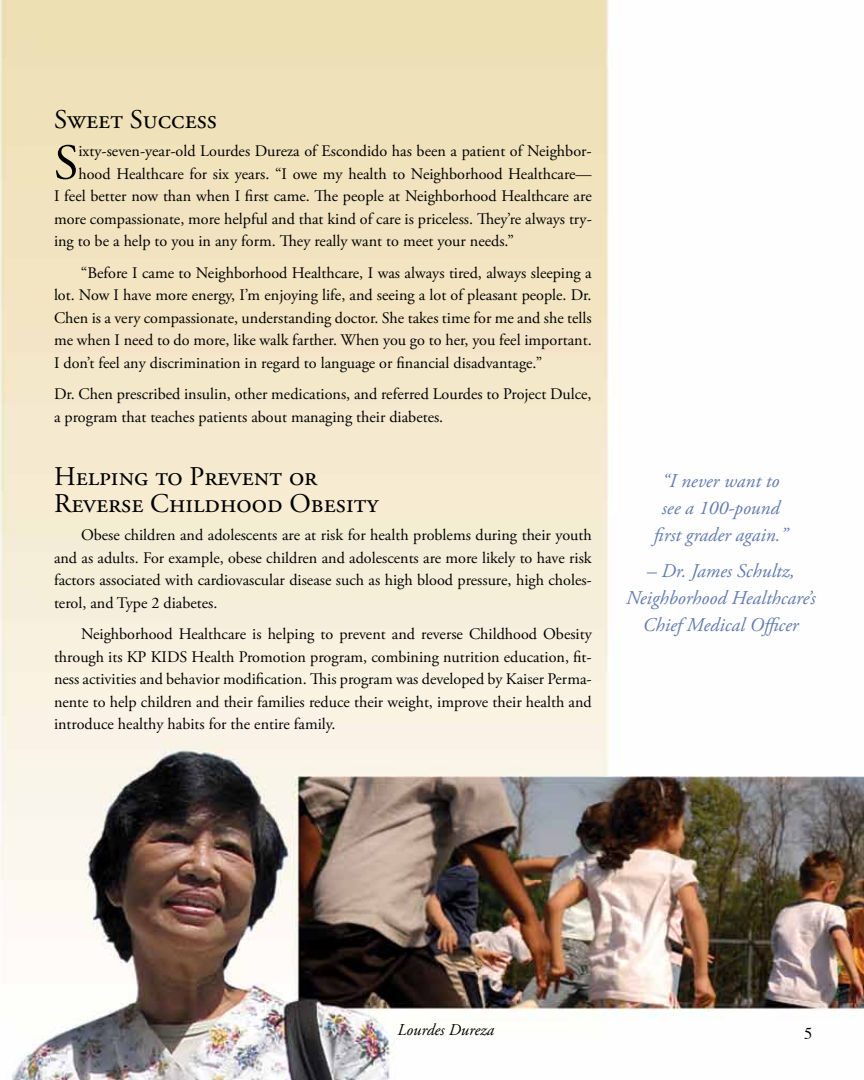
<style>
.page{position:relative;width:864px;height:1080px;background:#fff}
.page>*{position:absolute;margin:0;border:0;box-sizing:border-box;transform-origin:0 0}
.t1{font:50.1px "Adobe Garamond Pro";color:#000}
.t2{font:27px/27px "Adobe Garamond Pro";color:#000}
.t3{font:italic 19.5px/27px "Adobe Garamond Pro";color:#627bb1;text-align:center}
.t4{font:italic 16.5px "Adobe Garamond Pro";color:#000}
.t5{font:16.5px "Times";color:#000}
.t6{font:16.2px/22.5px "Adobe Garamond Pro";color:#000;text-align:justify}
</style>
<div class="page">
<img style="left:0;top:0;width:864px;height:1080px">
<h2 class="t2" style="left:54px;top:106px;width:164px">Sweet Success</h2>
<h1 class="t1" style="left:54px;top:133px;width:26px">S</h1>
<p class="t6" style="left:78px;top:140px;width:515px">ixty-seven-year-old Lourdes Dureza of Escondido has been a patient of Neighbor-</p>
<p class="t6" style="left:78px;top:163px;width:515px">hood Healthcare for six years. “I owe my health to Neighborhood Healthcare—</p>
<p class="t6" style="left:54px;top:185px;width:539px">I feel better now than when I first came. The people at Neighborhood Healthcare are</p>
<p class="t6" style="left:54px;top:208px;width:539px">more compassionate, more helpful and that kind of care is priceless. They’re always try-</p>
<p class="t6" style="left:54px;top:230px;width:462px">ing to be a help to you in any form. They really want to meet your needs.”</p>
<p class="t6" style="left:54px;top:262px;width:539px;text-indent:27px">“Before I came to Neighborhood Healthcare, I was always tired, always sleeping a lot. Now I have more energy, I’m enjoying life, and seeing a lot of pleasant people. Dr.<br>Chen is a very compassionate, understanding doctor. She takes time for me and she tells me when I need to do more, like walk farther. When you go to her, you feel important.<br>I don’t feel any discrimination in regard to language or financial disadvantage.”</p>
<p class="t6" style="left:54px;top:383px;width:539px">Dr. Chen prescribed insulin, other medications, and referred Lourdes to Project Dulce, a program that teaches patients about managing their diabetes.</p>
<h2 class="t2" style="left:54px;top:463px;width:326px">Helping to Prevent or<br>Reverse Childhood Obesity</h2>
<p class="t6" style="left:54px;top:524px;width:539px;text-indent:27px">Obese children and adolescents are at risk for health problems during their youth and as adults. For example, obese children and adolescents are more likely to have risk factors associated with cardiovascular disease such as high blood pressure, high choles&shy;terol, and Type 2 diabetes.</p>
<p class="t6" style="left:54px;top:623px;width:539px;text-indent:27px">Neighborhood Healthcare is helping to prevent and reverse Childhood Obesity through its KP KIDS Health Promotion program, combining nutrition education, fit&shy;ness activities and behavior modification. This program was developed by Kaiser Perma&shy;nente to help children and their families reduce their weight, improve their health and introduce healthy habits for the entire family.</p>
<p class="t3" style="left:654px;top:467px;width:135px">“I never want to see a 100-pound first grader again.”</p>
<p class="t3" style="left:626px;top:558px;width:191px">– Dr. James Schultz,<br>Neighborhood Healthcare’s<br>Chief Medical Officer</p>
<p class="t4" style="left:398px;top:1020px;width:98px">Lourdes Dureza</p>
<p class="t5" style="left:804px;top:1018px;width:10px">5</p>
</div>
